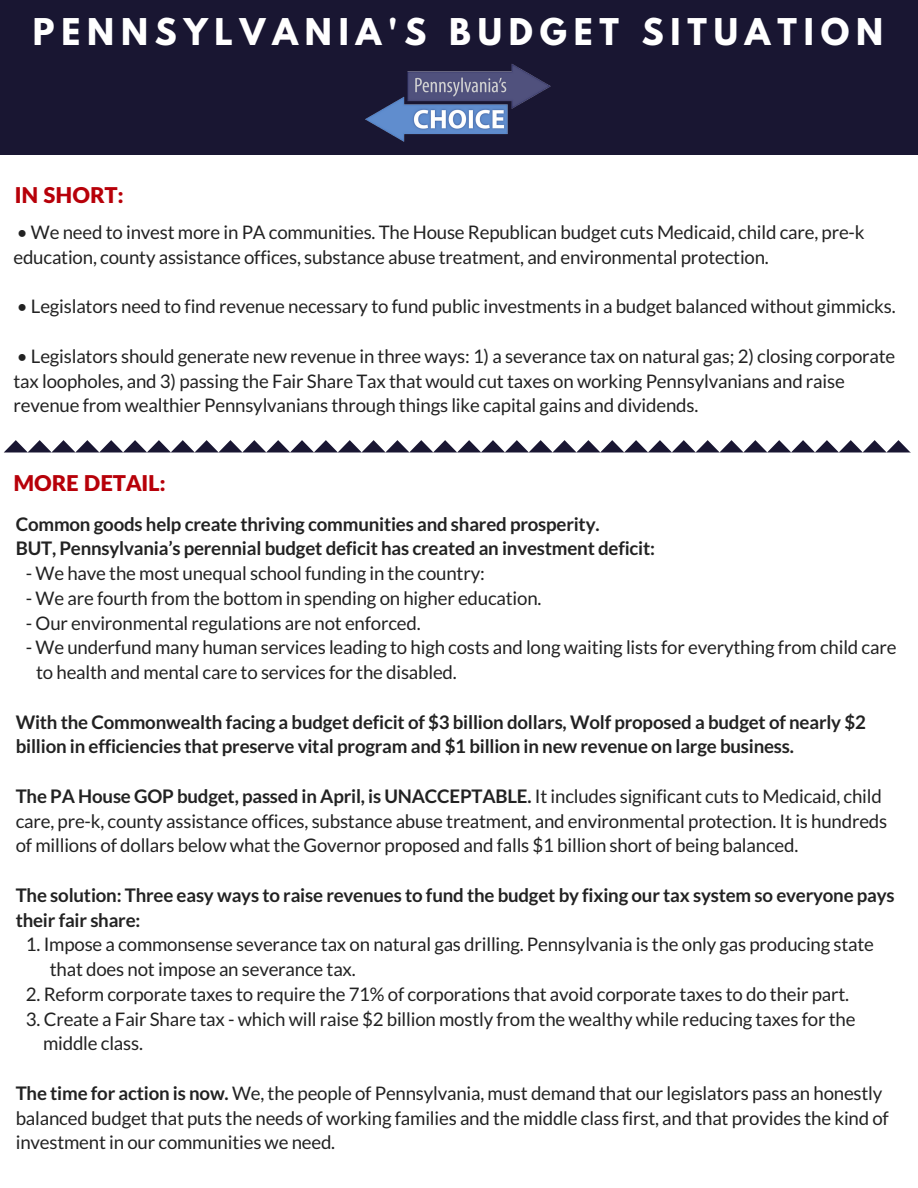
<style>
.page{position:relative;width:918px;height:1188px;background:#fff}
.page>*{position:absolute;margin:0;border:0;box-sizing:border-box;transform-origin:0 0}
.t1{font:700 32.7px "League Spartan";letter-spacing:.21em;color:#fff}
.t2{font:900 21.75px "Lato";color:#b70009}
.t3{font:18.75px/24.8px "Lato";letter-spacing:-.01em;color:#222}
.t4{font:700 18.75px/24.8px "Lato";letter-spacing:-.01em;color:#222}
.s1{font-weight:700}
</style>
<div class="page">
<div style="left:0;top:0;width:918px;height:155px;background:#191632"></div>
<img style="left:365px;top:64px;width:186px;height:78px">
<svg style="left:4px;top:440px;width:906px;height:12px"></svg>
<h1 class="t1" style="left:33px;top:16px;width:852px">PENNSYLVANIA'S BUDGET SITUATION</h1>
<p class="t2" style="left:15px;top:181px;width:110px">IN SHORT:</p>
<p class="t3" style="left:13px;top:220px;width:853px">• We need to invest more in PA communities. The House Republican budget cuts Medicaid, child care, pre-k education, county assistance offices, substance abuse treatment, and environmental protection.</p>
<p class="t3" style="left:17px;top:294px;width:880px">• Legislators need to find revenue necessary to fund public investments in a budget balanced without gimmicks.</p>
<p class="t3" style="left:13px;top:343px;width:883px">• Legislators should generate new revenue in three ways: 1) a severance tax on natural gas; 2) closing corporate tax loopholes, and 3) passing the Fair Share Tax that would cut taxes on working Pennsylvanians and raise revenue from wealthier Pennsylvanians through things like capital gains and dividends.</p>
<p class="t2" style="left:13px;top:469px;width:154px">MORE DETAIL:</p>
<p class="t4" style="left:16px;top:511px;width:641px">Common goods help create thriving communities and shared prosperity.<br>BUT, Pennsylvania’s perennial budget deficit has created an investment deficit:</p>
<p class="t3" style="left:26px;top:560px;width:460px">- We have the most unequal school funding in the country:</p>
<p class="t3" style="left:26px;top:585px;width:517px">- We are fourth from the bottom in spending on higher education.</p>
<p class="t3" style="left:26px;top:610px;width:396px">- Our environmental regulations are not enforced.</p>
<p class="t3" style="left:36px;top:635px;width:862px;text-indent:-10px">- We underfund many human services leading to high costs and long waiting lists for everything from child care to health and mental care to services for the disabled.</p>
<p class="t4" style="left:16px;top:709px;width:852px">With the Commonwealth facing a budget deficit of $3 billion dollars, Wolf proposed a budget of nearly $2 billion in efficiencies that preserve vital program and $1 billion in new revenue on large business.</p>
<p class="t3" style="left:16px;top:783px;width:873px"><span class="s1">The PA House GOP budget, passed in April, is UNACCEPTABLE.</span> It includes significant cuts to Medicaid, child care, pre-k, county assistance offices, substance abuse treatment, and environmental protection. It is hundreds of millions of dollars below what the Governor proposed and falls $1 billion short of being balanced.</p>
<p class="t4" style="left:16px;top:882px;width:881px">The solution: Three easy ways to raise revenues to fund the budget by fixing our tax system so everyone pays their fair share:</p>
<p class="t3" style="left:50px;top:932px;width:826px;text-indent:-24px">1. Impose a commonsense severance tax on natural gas drilling. Pennsylvania is the only gas producing state that does not impose an severance tax.</p>
<p class="t3" style="left:26px;top:981px;width:825px">2. Reform corporate taxes to require the 71% of corporations that avoid corporate taxes to do their part.</p>
<p class="t3" style="left:43px;top:1006px;width:814px;text-indent:-17px">3. Create a Fair Share tax - which will raise $2 billion mostly from the wealthy while reducing taxes for the middle class.</p>
<p class="t3" style="left:16px;top:1080px;width:875px"><span class="s1">The time for action is now.</span> We, the people of Pennsylvania, must demand that our legislators pass an honestly balanced budget that puts the needs of working families and the middle class first, and that provides the kind of investment in our communities we need.</p>
</div>
